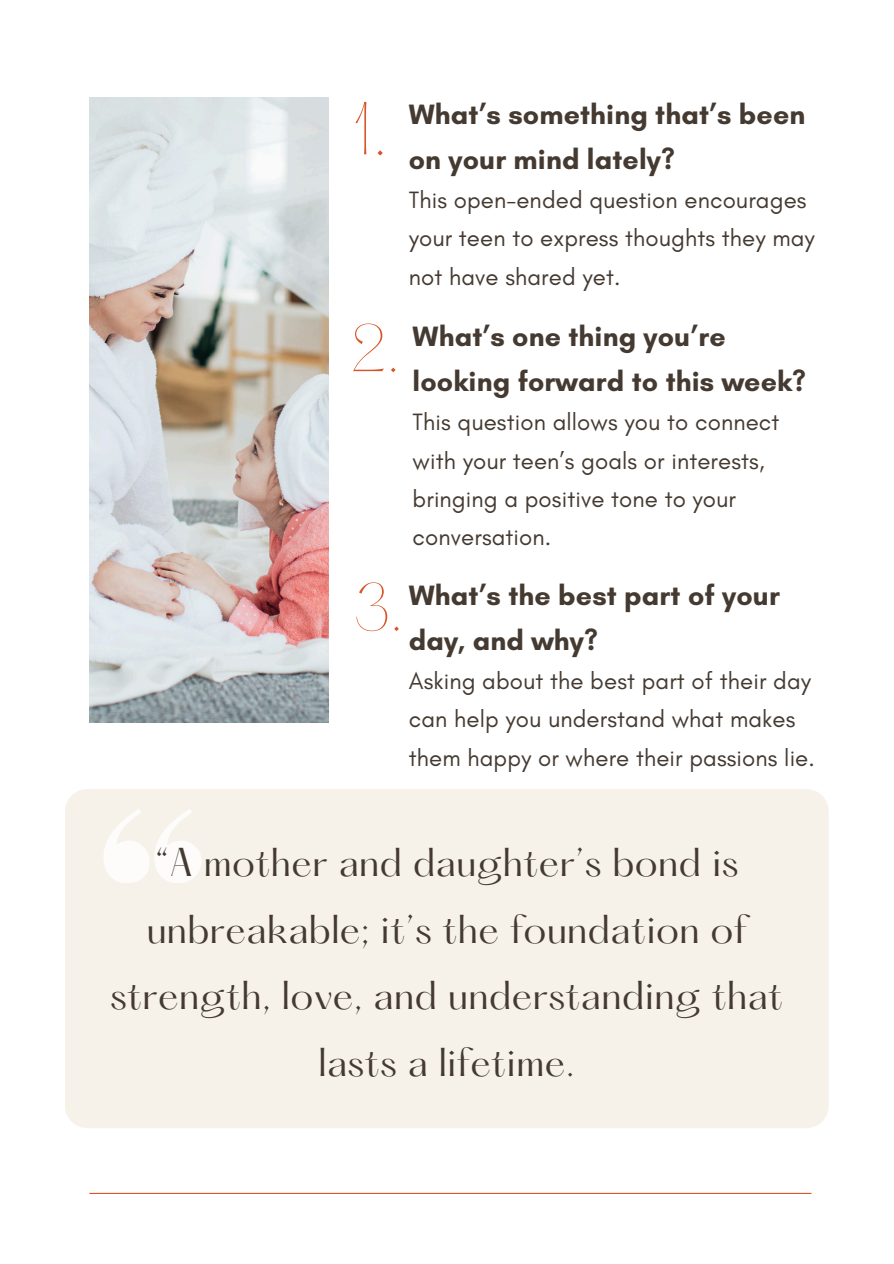
<style>
.page{position:relative;width:894px;height:1264px;background:#fff}
.page>*{position:absolute;margin:0;border:0;box-sizing:border-box;transform-origin:0 0}
.t1{font:200 65.4px "Hatton";color:#d85528}
.t2{font:200 58.05px "Hatton";color:#d85528}
.t3{font:35.25px/66.9px "Hatton";letter-spacing:.01em;color:#443a31;text-align:center}
.t4{font:700 28.5px/45px "Glacial Indifference";letter-spacing:.005em;color:#443a31}
.t5{font:24px/38.2px "Glacial Indifference";letter-spacing:.005em;color:#443a31}
</style>
<div class="page">
<div style="left:65px;top:789px;width:763px;height:339px;background:#f6f2ea;border-radius:22px"></div>
<svg style="left:104px;top:809px;width:97px;height:74px"></svg>
<img style="left:89px;top:98px;width:240px;height:624px">
<hr style="left:89px;top:1192px;width:722px;height:1px;background:#d85528">
<h2 class="t1" style="left:353px;top:98px;width:35px">1.</h2>
<p class="t2" style="left:349px;top:321px;width:51px">2.</p>
<p class="t4" style="left:408px;top:91px;width:398px">What’s something that’s been on your mind lately?</p>
<h1 class="t5" style="left:408px;top:180px;width:407px">This open-ended question encourages your teen to express thoughts they may not have shared yet.</h1>
<p class="t4" style="left:412px;top:313px;width:395px">What’s one thing you’re looking forward to this week?</p>
<p class="t5" style="left:412px;top:403px;width:368px">This question allows you to connect with your teen’s goals or interests, bringing a positive tone to your conversation.</p>
<p class="t2" style="left:353px;top:580px;width:51px">3.</p>
<h2 class="t4" style="left:408px;top:572px;width:372px">What’s the best part of your day, and why?</h2>
<p class="t5" style="left:408px;top:661px;width:407px">Asking about the best part of their day can help you understand what makes them happy or where their passions lie.</p>
<p class="t3" style="left:110px;top:832px;width:674px">“A mother and daughter’s bond is unbreakable; it’s the foundation of strength, love, and understanding that lasts a lifetime.</p>
</div>
